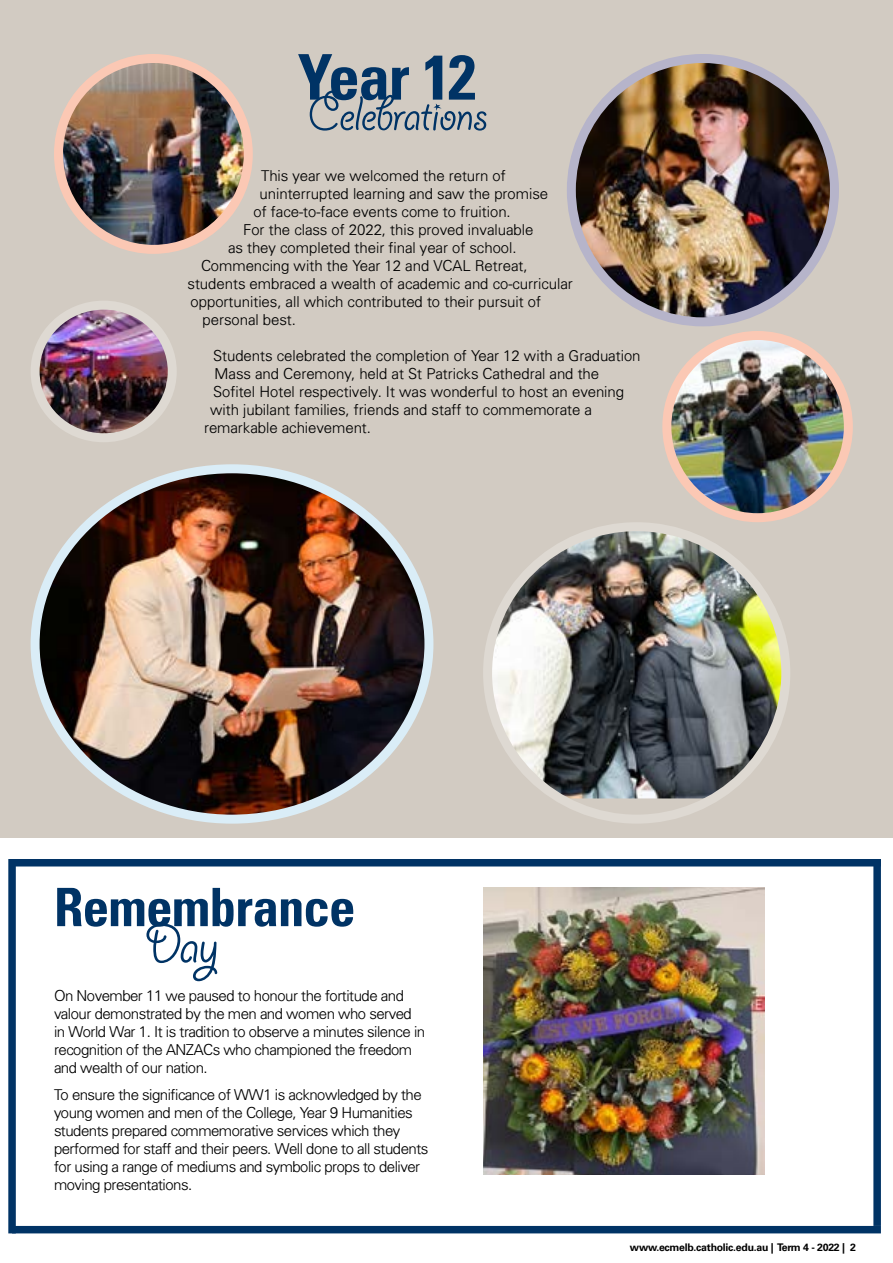
<style>
.page{position:relative;width:893px;height:1263px;background:#fff}
.page>*{position:absolute;margin:0;border:0;box-sizing:border-box;transform-origin:0 0}
.t1{font:700 condensed 63px "Univers LT Std";letter-spacing:-.03em;color:#003365}
.t2{font:60.9px "Giddyup Std";color:#003365}
.t3{font:54px "Giddyup Std";letter-spacing:-.025em;color:#003365}
.t4{font:700 condensed 52.95px "Univers LT Std";letter-spacing:-.015em;color:#003365}
.t5{font:300 15px "Univers";color:#000}
.t6{font:300 15px/18px "Univers";letter-spacing:-.03em;color:#000}
.t7{font:700 10.5px "Univers LT Std";letter-spacing:-.025em;color:#000}
</style>
<div class="page">
<div style="left:1px;top:0;width:892px;height:838px;background:#d2cbc2"></div>
<img style="left:483px;top:888px;width:281px;height:286px">
<img style="left:35px;top:471px;width:394px;height:344px">
<div style="left:31px;top:464px;width:402px;height:360px;border:9px solid #daedf7;border-radius:50%"></div>
<img style="left:493px;top:532px;width:293px;height:266px">
<div style="left:483px;top:522px;width:307px;height:302px;border:9px solid #ded9d2;border-radius:50%"></div>
<img style="left:571px;top:62px;width:263px;height:260px">
<div style="left:567px;top:54px;width:272px;height:272px;border:9px solid #b6b4ca;border-radius:50%"></div>
<img style="left:667px;top:335px;width:181px;height:183px;border-radius:91px">
<div style="left:662px;top:331px;width:191px;height:191px;border:9px solid #fbc8b4;border-radius:50%"></div>
<img style="left:59px;top:59px;width:184px;height:188px">
<div style="left:54px;top:54px;width:199px;height:200px;border:9px solid #fbc8b4;border-radius:50%"></div>
<img style="left:35px;top:306px;width:132px;height:131px">
<div style="left:31px;top:301px;width:146px;height:141px;border:9px solid #ded9d2;border-radius:50%"></div>
<div style="left:12px;top:859px;width:869px;height:7px;background:#003365"></div>
<div style="left:12px;top:1226px;width:869px;height:7px;background:#003365"></div>
<div style="left:8px;top:859px;width:8px;height:374px;background:#003365"></div>
<div style="left:873px;top:859px;width:8px;height:367px;background:#003365"></div>
<h1 class="t1" style="left:298px;top:39px;width:180px">Year 12</h1>
<h3 class="t3" style="left:308px;top:84px;width:182px">Celebrations</h3>
<p class="t5" style="left:261px;top:167px;width:246px">This year we welcomed the return of</p>
<p class="t5" style="left:260px;top:185px;width:290px">uninterrupted learning and saw the promise</p>
<p class="t5" style="left:254px;top:203px;width:259px">of face-to-face events come to fruition.</p>
<p class="t5" style="left:243px;top:221px;width:292px">For the class of 2022, this proved invaluable</p>
<p class="t5" style="left:228px;top:239px;width:290px">as they completed their final year of school.</p>
<p class="t5" style="left:201px;top:257px;width:328px">Commencing with the Year 12 and VCAL Retreat,</p>
<p class="t5" style="left:188px;top:275px;width:387px">students embraced a wealth of academic and co-curricular</p>
<p class="t5" style="left:191px;top:293px;width:352px">opportunities, all which contributed to their pursuit of</p>
<p class="t5" style="left:203px;top:311px;width:95px">personal best.</p>
<p class="t5" style="left:213px;top:347px;width:429px">Students celebrated the completion of Year 12 with a Graduation</p>
<p class="t5" style="left:215px;top:365px;width:386px">Mass and Ceremony, held at St Patricks Cathedral and the</p>
<p class="t5" style="left:213px;top:383px;width:413px">Sofitel Hotel respectively. It was wonderful to host an evening</p>
<p class="t5" style="left:210px;top:401px;width:383px">with jubilant families, friends and staff to commemorate a</p>
<p class="t5" style="left:204px;top:419px;width:168px">remarkable achievement.</p>
<h3 class="t4" style="left:54px;top:875px;width:303px">Remembrance</h3>
<h2 class="t2" style="left:145px;top:911px;width:75px">Day</h2>
<p class="t6" style="left:54px;top:986px;width:373px">On November 11 we paused to honour the fortitude and valour demonstrated by the men and women who served in World War 1. It is tradition to observe a minutes silence in recognition of the ANZACs who championed the freedom and wealth of our nation.</p>
<p class="t6" style="left:54px;top:1085px;width:376px">To ensure the significance of WW1 is acknowledged by the young women and men of the College, Year 9 Humanities students prepared commemorative services which they performed for staff and their peers. Well done to all students for using a range of mediums and symbolic props to deliver moving presentations.</p>
<p class="t7" style="left:630px;top:1241px;width:228px">www.ecmelb.catholic.edu.au | Term 4 - 2022 | 2</p>
</div>
